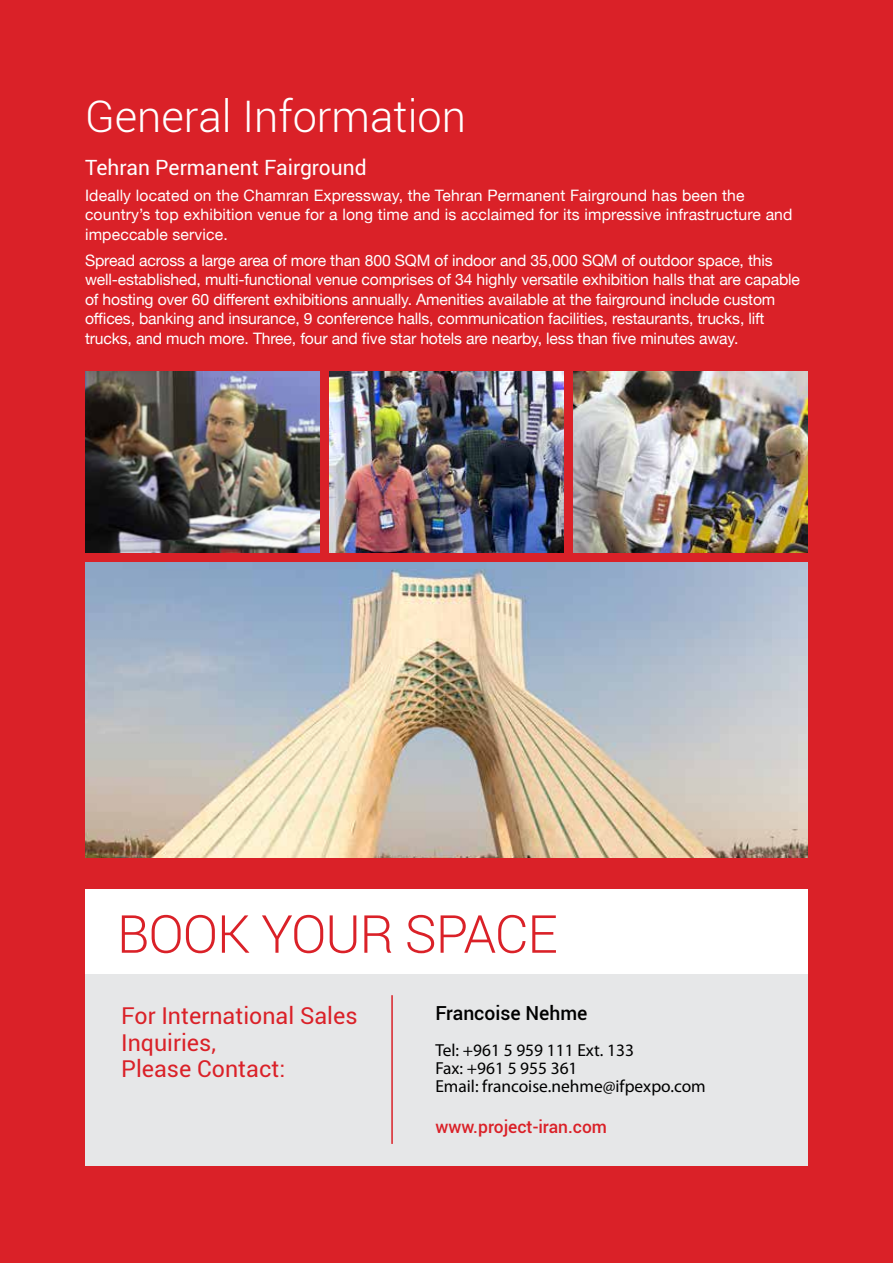
<style>
.page{position:relative;width:893px;height:1263px;background:#da2128}
.page>*{position:absolute;margin:0;border:0;box-sizing:border-box;transform-origin:0 0}
.t1{font:300 52.5px "Roboto";letter-spacing:-.02em;color:#da2128}
.t2{font:300 43.5px "Roboto";color:#fff}
.t3{font:23.25px/26.5px "Roboto";color:#da2128}
.t4{font:21px "Roboto";color:#fff}
.t5{font:500 19.35px "Roboto";color:#000}
.t6{font:17.4px/18.5px "Myriad Pro";color:#000}
.t7{font:500 17.4px "Roboto";color:#da2128}
.t8{font:15.75px/19.5px "Helvetica Neue";letter-spacing:-.01em;color:#fff}
.t9{font:15.75px/19.5px "Helvetica Neue";letter-spacing:.01em;color:#fff}
</style>
<div class="page">
<div style="left:85px;top:889px;width:723px;height:85px;background:#fff"></div>
<div style="left:85px;top:974px;width:723px;height:191px;background:#e6e7e8"></div>
<img style="left:85px;top:563px;width:723px;height:294px">
<img style="left:85px;top:371px;width:235px;height:182px">
<img style="left:330px;top:371px;width:234px;height:182px">
<img style="left:574px;top:371px;width:234px;height:182px">
<hr style="left:391px;top:995px;width:2px;height:149px;background:#da2128">
<h2 class="t2" style="left:85px;top:86px;width:382px">General Information</h2>
<h3 class="t4" style="left:85px;top:153px;width:283px">Tehran Permanent Fairground</h3>
<p class="t9" style="left:85px;top:187px;width:709px">Ideally located on the Chamran Expressway, the Tehran Permanent Fairground has been the country s’ top exhibition venue for a long time and is acclaimed for its impressive infrastructure and impeccable service.</p>
<p class="t8" style="left:85px;top:251px;width:716px">Spread across a large area of more than 800 SQM of indoor and 35,000 SQM of outdoor space, this well-established, multi-functional venue comprises of 34 highly versatile exhibition halls that are capable of hosting over 60 different exhibitions annually. Amenities available at the fairground include custom offices, banking and insurance 9, conference halls, communication facilities, restaurants, trucks, lift trucks, and much more. Three, four and five star hotels are nearby, less than five minutes away.</p>
<h1 class="t1" style="left:117px;top:898px;width:442px">BOOK YOUR SPACE</h1>
<h3 class="t3" style="left:121px;top:1001px;width:238px">For International Sales<br>Inquiries,<br>Please Contact:</h3>
<p class="t5" style="left:435px;top:999px;width:154px">Francoise Nehme</p>
<p class="t6" style="left:435px;top:1040px;width:272px">Tel: +961 5 959 111 Ext. 133<br>Fax: +961 5 955 361<br>Email: francoise.nehme@ifpexpo.com</p>
<p class="t7" style="left:435px;top:1114px;width:173px">www.project-iran.com</p>
</div>
